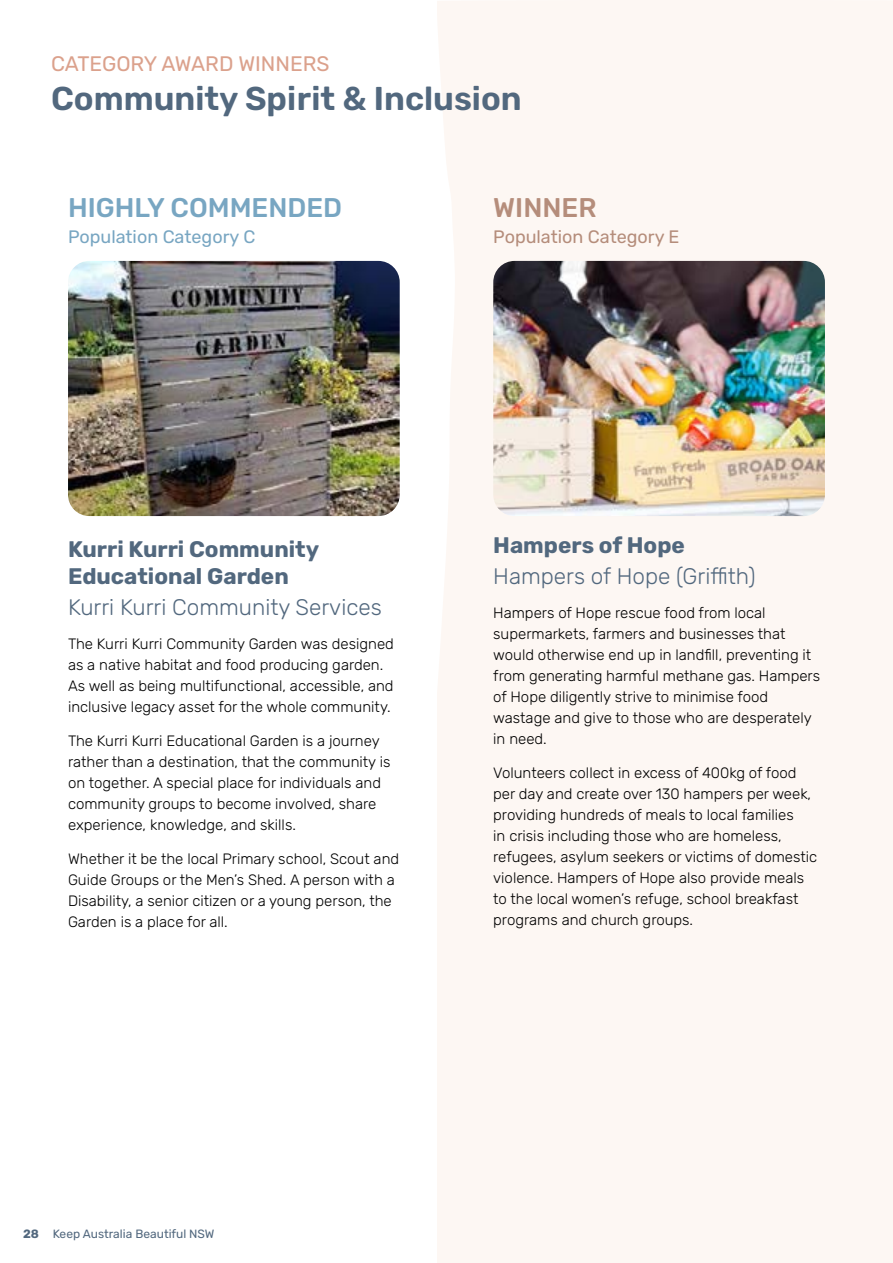
<style>
.page{position:relative;width:893px;height:1263px;background:#fff}
.page>*{position:absolute;margin:0;border:0;box-sizing:border-box;transform-origin:0 0}
.t1{font:600 33px "Rubik";color:#52687e}
.t2{font:500 27px "Rubik";color:#78a6c2}
.t3{font:500 27px "Rubik";color:#b58d7b}
.t4{font:300 22.5px "Rubik";color:#52687e}
.t5{font:700 22.5px/27px "Rubik";color:#52687e}
.t6{font:21px "Rubik";color:#dba18c}
.t7{font:18px "Rubik";color:#78a6c2}
.t8{font:18px "Rubik";color:#b58d7b}
.t9{font:300 15px/21px "Rubik";color:#000}
.t10{font:12px "Rubik";color:#52687e}
.s1{font-weight:700}
</style>
<div class="page">
<div style="left:438px;top:0;width:455px;height:1263px;background:#fdf7f3"></div>
<img style="left:68px;top:261px;width:332px;height:255px">
<img style="left:493px;top:261px;width:332px;height:255px">
<h3 class="t6" style="left:51px;top:52px;width:280px">CATEGORY AWARD WINNERS</h3>
<h1 class="t1" style="left:51px;top:80px;width:472px">Community Spirit &amp; Inclusion</h1>
<h2 class="t2" style="left:68px;top:192px;width:276px">HIGHLY COMMENDED</h2>
<p class="t7" style="left:68px;top:227px;width:189px">Population Category C</p>
<h2 class="t3" style="left:493px;top:192px;width:105px">WINNER</h2>
<p class="t8" style="left:493px;top:227px;width:188px">Population Category E</p>
<h3 class="t5" style="left:68px;top:536px;width:253px">Kurri Kurri Community<br>Educational Garden</h3>
<h3 class="t4" style="left:68px;top:595px;width:315px">Kurri Kurri Community Services</h3>
<p class="t9" style="left:68px;top:634px;width:327px">The Kurri Kurri Community Garden was designed as a native habitat and food producing garden.<br>As well as being multifunctional, accessible, and inclusive legacy asset for the whole community.</p>
<p class="t9" style="left:68px;top:731px;width:324px">The Kurri Kurri Educational Garden is a journey rather than a destination, that the community is on together. A special place for individuals and community groups to become involved, share experience, knowledge, and skills.</p>
<p class="t9" style="left:68px;top:848px;width:333px">Whether it be the local Primary school, Scout and Guide Groups or the Men’s Shed. A person with a Disability, a senior citizen or a young person, the Garden is a place for all.</p>
<h3 class="t5" style="left:493px;top:532px;width:193px">Hampers of Hope</h3>
<h3 class="t4" style="left:493px;top:564px;width:264px">Hampers of Hope (Griffith)</h3>
<p class="t9" style="left:493px;top:603px;width:328px">Hampers of Hope rescue food from local supermarkets, farmers and businesses that would otherwise end up in landfill, preventing it from generating harmful methane gas. Hampers of Hope diligently strive to minimise food wastage and give to those who are desperately in need.</p>
<p class="t9" style="left:493px;top:762px;width:325px">Volunteers collect in excess of 400kg of food per day and create over 130 hampers per week, providing hundreds of meals to local families<br>in crisis including those who are homeless, refugees, asylum seekers or victims of domestic violence. Hampers of Hope also provide meals to the local women’s refuge, school breakfast programs and church groups.</p>
<p class="t10" style="left:23px;top:1227px;width:193px"><span class="s1">28</span> Keep Australia Beautiful NSW</p>
</div>
